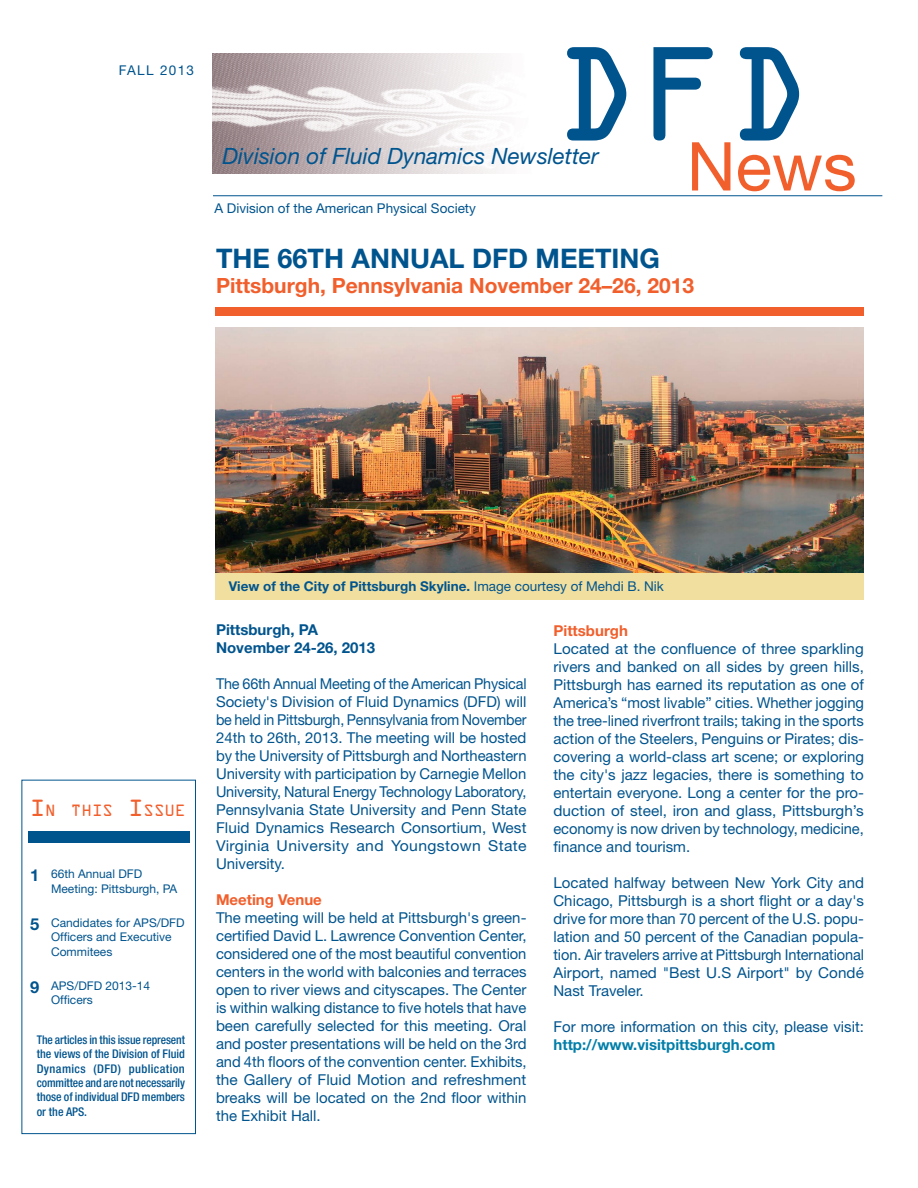
<style>
.page{position:relative;width:918px;height:1188px;background:#fff}
.page>*{position:absolute;margin:0;border:0;box-sizing:border-box;transform-origin:0 0}
.t1{font:67.5px "Helvetica Neue";color:#f15f2c}
.t2{font:700 27px "Helvetica Neue";color:#00548e}
.t3{font:italic 22.5px "Helvetica Neue";color:#00548e}
.t4{font:700 21px "Helvetica Neue";color:#f15f2c}
.t5{font:15px/18px "Helvetica Neue";color:#00548e;text-align:justify}
.t6{font:15px/18px "Helvetica Neue";color:#00548e;text-align:justify;scale:.96 1}
.t7{font:700 15px/18px "Helvetica Neue";color:#00548e}
.t8{font:700 15px "Helvetica Neue";color:#007ea9}
.t9{font:700 15px "Helvetica Neue";color:#f15f2c}
.t10{font:14.7px "OCRA Alternate";color:#f15f2c}
.t11{font:700 13.5px "Helvetica Neue";color:#00548e}
.t12{font:13.5px "Helvetica Neue";color:#00548e}
.t13{font:13.5px "Helvetica Neue";letter-spacing:.1em;color:#00548e}
.t14{font:500 condensed 12px/14.4px "Helvetica Neue";color:#00548e;text-align:justify}
.t15{font:12px/14.4px "Helvetica Neue";color:#00548e}
.s1{font-size:21px}
.s2{font-weight:700;font-size:16.5px}
.s3{font-weight:400}
</style>
<div class="page">
<div style="left:215px;top:548px;width:649px;height:52px;background:#f1df9f"></div>
<img style="left:215px;top:327px;width:649px;height:245px">
<div style="left:22px;top:780px;width:174px;height:354px;border:1px solid #00548e"></div>
<img style="left:212px;top:54px;width:286px;height:120px">
<hr style="left:213px;top:195px;width:669px;height:1px;background:#00548e">
<div style="left:215px;top:307px;width:649px;height:9px;background:#f15f2c"></div>
<div style="left:28px;top:831px;width:162px;height:12px;background:#00548e"></div>
<p class="t13" style="left:119px;top:62px;width:77px">FALL 2013</p>
<h1 class="t1" style="left:554px;top:126px;width:305px"><sup>DFD</sup>News</h1>
<h3 class="t3" style="left:222px;top:143px;width:378px">Division of Fluid Dynamics Newsletter</h3>
<p class="t12" style="left:214px;top:200px;width:263px">A Division of the American Physical Society</p>
<h2 class="t2" style="left:216px;top:241px;width:446px">THE 66TH ANNUAL DFD MEETING</h2>
<h3 class="t4" style="left:216px;top:272px;width:480px">Pittsburgh, Pennsylvania November 24–26, 2013</h3>
<p class="t10" style="left:30px;top:804px;width:157px"><span class="s1">I</span>N THIS <span class="s1">I</span>SSUE</p>
<p class="t15" style="left:51px;top:867px;width:128px;text-indent:-21px"><span class="s2">1</span> 66th Annual DFD<br>Meeting: Pittsburgh, PA</p>
<p class="t15" style="left:51px;top:915px;width:135px;text-indent:-21px"><span class="s2">5</span> Candidates for APS/DFD<br>Officers and Executive<br>Commitees</p>
<p class="t15" style="left:51px;top:978px;width:101px;text-indent:-21px"><span class="s2">9</span> APS/DFD 2013-14<br>Officers</p>
<p class="t14" style="left:37px;top:1032px;width:150px">The articles in this issue represent the views of the Division of Fluid Dynamics (DFD) publication committee and are not necessarily those of individual DFD members or the APS.</p>
<p class="t11" style="left:229px;top:578px;width:437px">View of the City of Pittsburgh Skyline. <span class="s3">Image courtesy of Mehdi B. Nik</span></p>
<p class="t7" style="left:216px;top:621px;width:161px">Pittsburgh, PA<br>November 24-26, 2013</p>
<p class="t6" style="left:216px;top:675px;width:325px">The 66th Annual Meeting of the American Physical Society's Division of Fluid Dynamics (DFD) will be held in Pittsburgh, Pennsylvania from November 24th to 26th, 2013. The meeting will be hosted by the University of Pittsburgh and Northeastern University with participation by Carnegie Mellon University, Natural Energy Technology Laboratory, Pennsylvania State University and Penn State Fluid Dynamics Research Consortium, West Virginia University and Youngstown State University.</p>
<p class="t9" style="left:216px;top:891px;width:107px">Meeting Venue</p>
<p class="t5" style="left:216px;top:909px;width:312px">The meeting will be held at Pittsburgh's green&shy;certified David L. Lawrence Convention Center, considered one of the most beautiful convention centers in the world with balconies and terraces open to river views and cityscapes. The Center is within walking distance to five hotels that have been carefully selected for this meeting. Oral and poster presentations will be held on the 3rd and 4th floors of the convention center. Exhibits, the Gallery of Fluid Motion and refreshment breaks will be located on the 2nd floor within the Exhibit Hall.</p>
<p class="t9" style="left:554px;top:621px;width:76px">Pittsburgh</p>
<p class="t5" style="left:554px;top:639px;width:312px">Located at the confluence of three sparkling rivers and banked on all sides by green hills, Pittsburgh has earned its reputation as one of America’s “most livable” cities. Whether jogging the tree-lined riverfront trails; taking in the sports action of the Steelers, Penguins or Pirates; dis&shy;covering a world-class art scene; or exploring the city's jazz legacies, there is something to entertain everyone. Long a center for the pro&shy;duction of steel, iron and glass, Pittsburgh’s economy is now driven by technology, medicine, finance and tourism.</p>
<p class="t5" style="left:554px;top:873px;width:312px">Located halfway between New York City and Chicago, Pittsburgh is a short flight or a day's drive for more than 70 percent of the U.S. popu&shy;lation and 50 percent of the Canadian popula&shy;tion. Air travelers arrive at Pittsburgh International Airport, named "Best U.S Airport" by Condé Nast Traveler.</p>
<p class="t5" style="left:554px;top:1017px;width:312px">For more information on this city, please visit:</p>
<p class="t8" style="left:554px;top:1035px;width:223px">http://www.visitpittsburgh.com</p>
</div>
